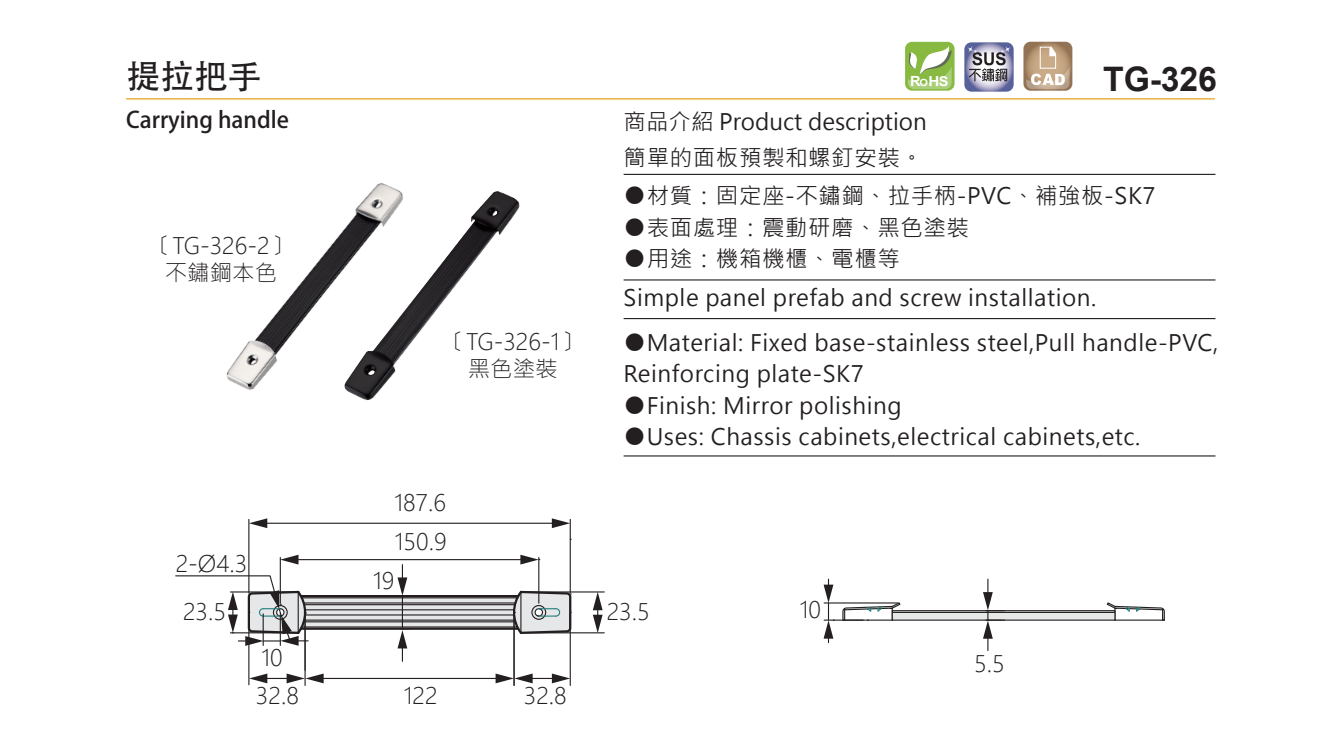
<style>
.page{position:relative;width:1340px;height:745px;background:#fff}
.page>*{position:absolute;margin:0;border:0;box-sizing:border-box;transform-origin:0 0}
.t1{font:700 33.75px "Arial";color:#231f20}
.t2{font:33.75px "Adobe Heiti Std";color:#231f20}
.t3{font:22.5px/31.5px "Microsoft Jheng Hei UI Regular";letter-spacing:.025em;color:#231f20}
.t4{font:22.5px/27px "Microsoft Jheng Hei UI Light";color:#231f20;text-align:center}
.t5{font:22.5px "Microsoft Jheng Hei UI Regular";color:#231f20}
.t6{font:700 22.5px "Adobe Fan Heiti Std";color:#231f20}
.t7{font:700 13.72px "Arial";color:#fff;scale:1.1 1}
.s1{font-size:13.95px}
.s2{font-size:9.9px}
</style>
<div class="page">
<div style="left:905px;top:42px;width:49px;height:49px;background:#88ba42;border-radius:7px"></div>
<svg style="left:908px;top:46px;width:43px;height:43px"></svg>
<svg style="left:1023px;top:42px;width:49px;height:49px;background:#c0a68b"></svg>
<svg style="left:964px;top:42px;width:49px;height:50px;background:#9394ab"></svg>
<hr style="left:623px;top:455px;width:592px;height:1px;background:#231f20">
<hr style="left:623px;top:318px;width:592px;height:1px;background:#231f20">
<hr style="left:623px;top:174px;width:592px;height:1px;background:#231f20">
<hr style="left:623px;top:279px;width:592px;height:1px;background:#231f20">
<hr style="left:824px;top:602px;width:74px;height:1px;background:#231f20">
<hr style="left:824px;top:619px;width:39px;height:1px;background:#231f20">
<svg style="left:823px;top:579px;width:11px;height:63px"></svg>
<svg style="left:841px;top:579px;width:324px;height:71px"></svg>
<svg style="left:308px;top:595px;width:204px;height:34px;background:#b4b4b5"></svg>
<hr style="left:302px;top:597px;width:215px;height:1px;background:#231f20">
<hr style="left:302px;top:626px;width:215px;height:1px;background:#231f20">
<hr style="left:304px;top:621px;width:211px;height:1px;background:#231f20">
<hr style="left:304px;top:602px;width:211px;height:1px;background:#231f20">
<hr style="left:304px;top:603px;width:211px;height:2px;background:#231f20">
<hr style="left:304px;top:619px;width:211px;height:1px;background:#231f20">
<hr style="left:305px;top:614px;width:209px;height:1px;background:#231f20">
<hr style="left:305px;top:609px;width:209px;height:1px;background:#231f20">
<hr style="left:248px;top:613px;width:1px;height:71px;background:#231f20">
<hr style="left:569px;top:613px;width:2px;height:72px;background:#231f20">
<hr style="left:304px;top:615px;width:1px;height:70px;background:#231f20">
<hr style="left:513px;top:613px;width:1px;height:72px;background:#231f20">
<hr style="left:320px;top:677px;width:179px;height:1px;background:#231f20">
<svg style="left:249px;top:673px;width:75px;height:10px"></svg>
<svg style="left:495px;top:673px;width:75px;height:10px"></svg>
<hr style="left:402px;top:595px;width:1px;height:33px;background:#231f20">
<hr style="left:522px;top:591px;width:82px;height:1px;background:#231f20">
<hr style="left:522px;top:632px;width:82px;height:1px;background:#231f20">
<svg style="left:593px;top:591px;width:9px;height:41px"></svg>
<hr style="left:280px;top:557px;width:1px;height:46px;background:#231f20">
<hr style="left:538px;top:557px;width:1px;height:46px;background:#231f20">
<hr style="left:295px;top:558px;width:229px;height:2px;background:#231f20">
<svg style="left:280px;top:555px;width:18px;height:9px"></svg>
<svg style="left:520px;top:554px;width:20px;height:10px"></svg>
<hr style="left:248px;top:519px;width:1px;height:73px;background:#231f20">
<hr style="left:569px;top:519px;width:2px;height:73px;background:#231f20">
<hr style="left:264px;top:522px;width:291px;height:1px;background:#231f20">
<svg style="left:249px;top:518px;width:18px;height:10px"></svg>
<svg style="left:552px;top:518px;width:18px;height:10px"></svg>
<svg style="left:512px;top:589px;width:60px;height:45px;background:#b6b8b9"></svg>
<svg style="left:175px;top:574px;width:133px;height:71px"></svg>
<svg style="left:397px;top:564px;width:13px;height:32px"></svg>
<svg style="left:397px;top:627px;width:13px;height:34px"></svg>
<img style="left:226px;top:183px;width:174px;height:207px">
<img style="left:343px;top:191px;width:177px;height:209px">
<h1 class="t2" style="left:127px;top:56px;width:137px">提拉把手</h1>
<p class="t6" style="left:126px;top:106px;width:164px">Carrying handle</p>
<p class="t4" style="left:150px;top:232px;width:144px">〔TG-326-2〕不鏽鋼本色</p>
<p class="t4" style="left:176px;top:550px;width:73px">2-Ø4.3</p>
<p class="t4" style="left:443px;top:328px;width:140px">〔TG-326-1〕黑色塗裝</p>
<p class="t4" style="left:394px;top:488px;width:53px">187.6</p>
<p class="t4" style="left:395px;top:528px;width:53px">150.9</p>
<p class="t4" style="left:373px;top:567px;width:23px">19</p>
<p class="t7" style="left:910px;top:71px;width:36px"><span class="s1">R</span><span class="s2">O</span>HS</p>
<h1 class="t1" style="left:1103px;top:55px;width:115px">TG-326</h1>
<p class="t5" style="left:623px;top:107px;width:305px">商品介紹 Product description</p>
<p class="t3" style="left:623px;top:142px;width:301px">簡單的面板預製和螺釘安裝。</p>
<p class="t3" style="left:623px;top:180px;width:533px">●材質：固定座-不鏽鋼、拉手柄-PVC、補強板-SK7</p>
<p class="t3" style="left:623px;top:212px;width:347px">●表面處理：震動研磨、黑色塗裝</p>
<p class="t3" style="left:623px;top:243px;width:278px">●用途：機箱機櫃、電櫃等</p>
<p class="t3" style="left:623px;top:282px;width:474px">Simple panel prefab and screw installation.</p>
<p class="t3" style="left:623px;top:326px;width:596px">●Material: Fixed base-stainless steel,Pull handle-PVC,<br>Reinforcing plate-SK7</p>
<p class="t3" style="left:623px;top:389px;width:279px">●Finish: Mirror polishing</p>
<p class="t3" style="left:623px;top:421px;width:518px">●Uses: Chassis cabinets,electrical cabinets,etc.</p>
<p class="t4" style="left:183px;top:598px;width:45px">23.5</p>
<p class="t4" style="left:606px;top:597px;width:45px">23.5</p>
<p class="t4" style="left:261px;top:643px;width:23px">10</p>
<p class="t4" style="left:256px;top:681px;width:45px">32.8</p>
<p class="t4" style="left:404px;top:681px;width:35px">122</p>
<p class="t4" style="left:524px;top:681px;width:45px">32.8</p>
<p class="t4" style="left:800px;top:595px;width:23px">10</p>
<p class="t4" style="left:974px;top:649px;width:32px">5.5</p>
</div>
